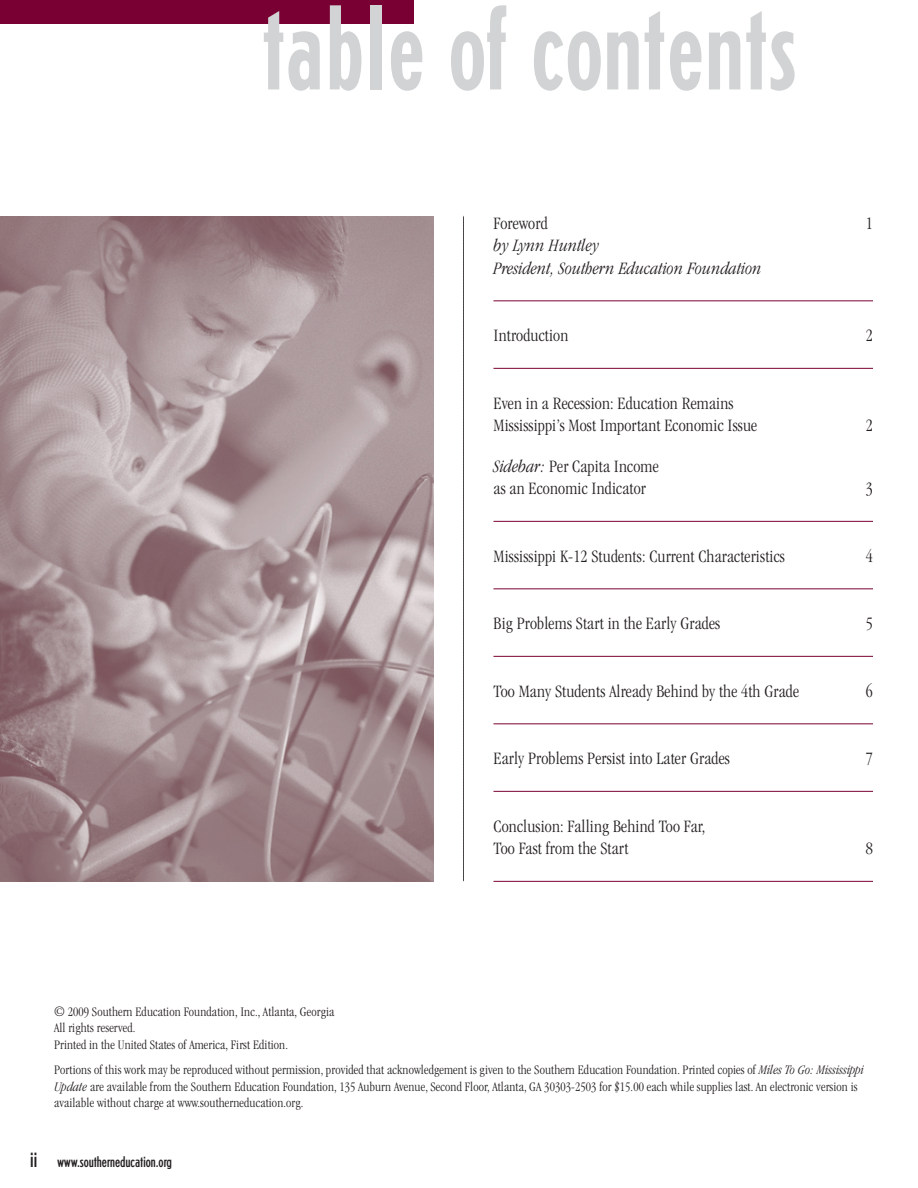
<style>
.page{position:relative;width:918px;height:1188px;background:#fff}
.page>*{position:absolute;margin:0;border:0;box-sizing:border-box;transform-origin:0 0}
.t1{font:500 condensed 117px "AT Erbar";color:#d1d3d4}
.t2{font:300 condensed 18px/22.5px "ITC Garamond Std";letter-spacing:.01em;color:#231f20}
.t3{font:italic 300 condensed 18px/22.5px "ITC Garamond Std";letter-spacing:.01em;color:#231f20}
.t4{font:300 condensed 15px "AT Erbar";color:#231f20}
.t5{font:300 condensed 13.5px/16.5px "ITC Garamond Std";letter-spacing:.01em;color:#231f20}
.s1{font-style:italic}
.s2{font-size:21px}
</style>
<div class="page">
<div style="left:0;top:0;width:414px;height:24px;background:#790032"></div>
<hr style="left:494px;top:301px;width:379px;height:1px;background:#790032">
<hr style="left:494px;top:368px;width:379px;height:1px;background:#790032">
<hr style="left:494px;top:521px;width:379px;height:1px;background:#790032">
<hr style="left:494px;top:589px;width:379px;height:1px;background:#790032">
<hr style="left:494px;top:656px;width:379px;height:1px;background:#790032">
<hr style="left:494px;top:724px;width:379px;height:1px;background:#790032">
<hr style="left:494px;top:791px;width:379px;height:1px;background:#790032">
<hr style="left:494px;top:881px;width:379px;height:1px;background:#790032">
<svg style="left:463px;top:216px;width:1px;height:666px"></svg>
<img style="left:0;top:216px;width:434px;height:666px">
<h1 class="t1" style="left:261px;top:6px;width:538px">table of contents</h1>
<h2 class="t2" style="left:494px;top:213px;width:56px">Foreword</h2>
<h2 class="t2" style="left:866px;top:213px;width:9px">1</h2>
<h2 class="t3" style="left:494px;top:235px;width:270px">by Lynn Huntley<br>President, Southern Education Foundation</h2>
<h2 class="t2" style="left:494px;top:325px;width:77px">Introduction</h2>
<h2 class="t2" style="left:866px;top:325px;width:9px">2</h2>
<h2 class="t2" style="left:494px;top:393px;width:265px">Even in a Recession: Education Remains<br>Mississippi’s Most Important Economic Issue</h2>
<h2 class="t2" style="left:494px;top:456px;width:167px"><span class="s1">Sidebar:</span> Per Capita Income as an Economic Indicator</h2>
<h2 class="t2" style="left:866px;top:415px;width:9px">2</h2>
<h2 class="t2" style="left:866px;top:478px;width:9px">3</h2>
<h2 class="t2" style="left:494px;top:546px;width:293px">Mississippi K-12 Students: Current Characteristics</h2>
<h2 class="t2" style="left:866px;top:546px;width:9px">4</h2>
<h2 class="t2" style="left:494px;top:613px;width:228px">Big Problems Start in the Early Grades</h2>
<h2 class="t2" style="left:866px;top:613px;width:9px">5</h2>
<h2 class="t2" style="left:494px;top:681px;width:307px">Too Many Students Already Behind by the 4th Grade</h2>
<h2 class="t2" style="left:866px;top:681px;width:9px">6</h2>
<h2 class="t2" style="left:494px;top:748px;width:238px">Early Problems Persist into Later Grades</h2>
<h2 class="t2" style="left:866px;top:748px;width:9px">7</h2>
<h2 class="t2" style="left:494px;top:816px;width:213px">Conclusion: Falling Behind Too Far,<br>Too Fast from the Start</h2>
<h2 class="t2" style="left:866px;top:838px;width:9px">8</h2>
<p class="t5" style="left:54px;top:1004px;width:282px">© 2009 Southern Education Foundation, Inc., Atlanta, Georgia<br>All rights reserved.<br>Printed in the United States of America, First Edition.</p>
<p class="t5" style="left:54px;top:1062px;width:811px">Portions of this work may be reproduced without permission, provided that acknowledgement is given to the Southern Education Foundation. Printed copies of <span class="s1">Miles To Go: Mississippi<br>Update</span> are available from the Southern Education Foundation, 135 Auburn Avenue, Second Floor, Atlanta, GA 30303-2503 for $15.00 each while supplies last. An electronic version is available without charge at www.southerneducation.org.</p>
<p class="t4" style="left:30px;top:1157px;width:144px"><span class="s2">ii</span> www.southerneducation.org</p>
</div>
